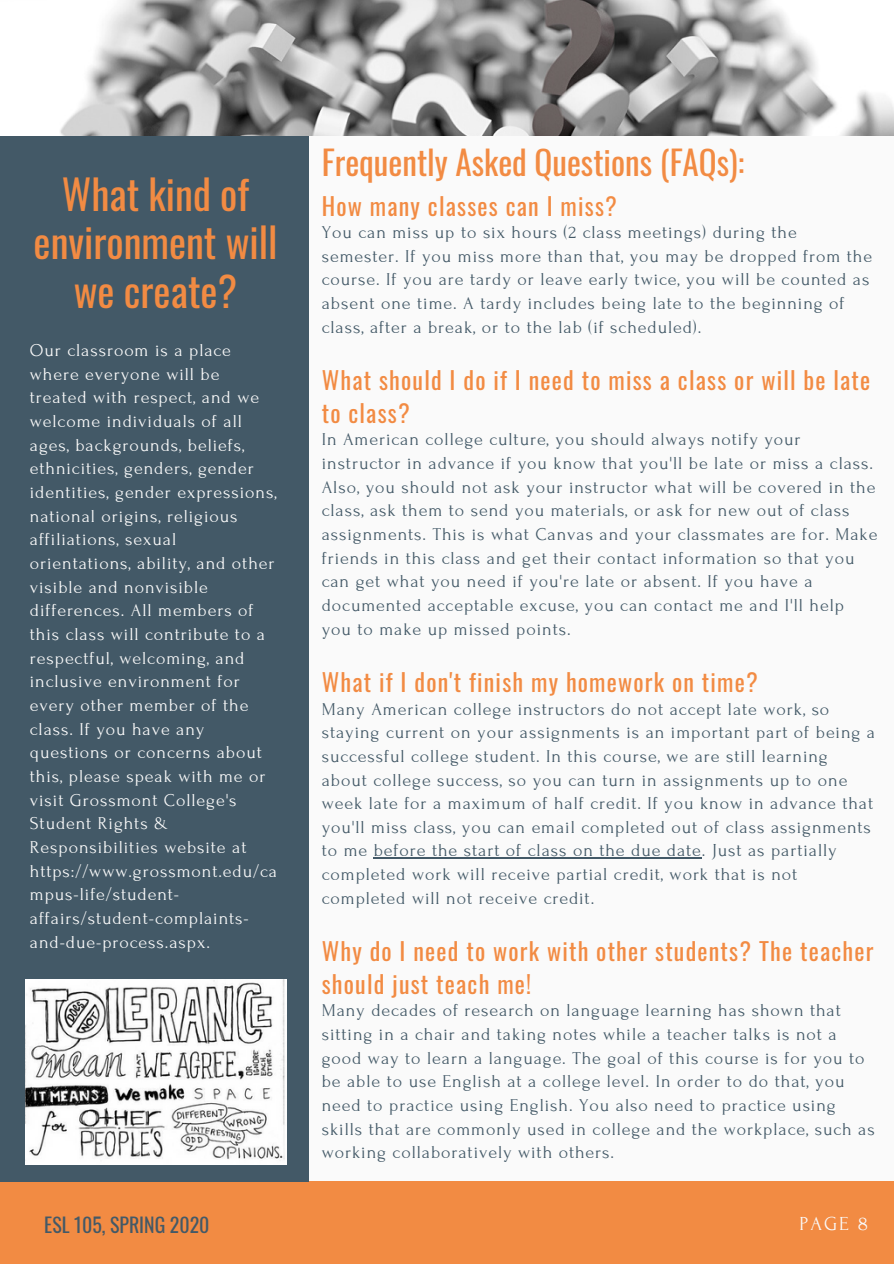
<style>
.page{position:relative;width:894px;height:1264px;background:#fff}
.page>*{position:absolute;margin:0;border:0;box-sizing:border-box;transform-origin:0 0}
.t1{font:40.5px/48.4px "Oswald";color:#f28b43;text-align:center}
.t2{font:33.15px "Oswald";color:#f28b43}
.t3{font:24px/32.7px "Oswald";letter-spacing:.05em;color:#f28b43}
.t4{font:19.8px "Oswald";color:#435967}
.t5{font:19.8px "Forum";color:#fafafa}
.t6{font:18px/23.7px "Forum";letter-spacing:.05em;color:#435967}
.t7{font:18px/23.7px "Forum";letter-spacing:.05em;color:#fafafa}
</style>
<div class="page">
<div style="left:0;top:0;width:893px;height:1263px;background:#fafafa"></div>
<div style="left:0;top:1181px;width:893px;height:82px;background:#f28b43"></div>
<div style="left:0;top:123px;width:308px;height:1058px;background:#435967"></div>
<img style="left:0;top:0;width:893px;height:135px">
<hr style="left:373px;top:857px;width:328px;height:1px;background:#435967">
<img style="left:25px;top:979px;width:261px;height:185px">
<h1 class="t1" style="left:34px;top:168px;width:245px">What kind of environment will we create?</h1>
<p class="t7" style="left:30px;top:339px;width:248px">Our classroom is a place where everyone will be treated with respect, and we welcome individuals of all ages, backgrounds, beliefs, ethnicities, genders, gender identities, gender expressions, national origins, religious affiliations, sexual orientations, ability, and other visible and nonvisible differences. All members of this class will contribute to a respectful, welcoming, and inclusive environment for every other member of the class. If you have any questions or concerns about this, please speak with me or visit Grossmont College's<br>Student Rights &amp;<br>Responsibilities website at https://www.grossmont.edu/ca mpus-life/student&shy;affairs/student-complaints&shy;and-due-process.aspx.</p>
<h2 class="t2" style="left:321px;top:136px;width:424px">Frequently Asked Questions (FAQs):</h2>
<h3 class="t3" style="left:321px;top:188px;width:296px">How many classes can I miss?</h3>
<p class="t6" style="left:321px;top:221px;width:551px">You can miss up to six hours (2 class meetings) during the semester. If you miss more than that, you may be dropped from the course. If you are tardy or leave early twice, you will be counted as absent one time. A tardy includes being late to the beginning of class, after a break, or to the lab (if scheduled).</p>
<h3 class="t3" style="left:321px;top:363px;width:550px">What should I do if I need to miss a class or will be late to class?</h3>
<p class="t6" style="left:321px;top:428px;width:557px">In American college culture, you should always notify your instructor in advance if you know that you'll be late or miss a class.<br>Also, you should not ask your instructor what will be covered in the class, ask them to send you materials, or ask for new out of class assignments. This is what Canvas and your classmates are for. Make friends in this class and get their contact information so that you can get what you need if you're late or absent. If you have a documented acceptable excuse, you can contact me and I'll help you to make up missed points.</p>
<h3 class="t3" style="left:321px;top:664px;width:437px">What if I don't finish my homework on time?</h3>
<p class="t6" style="left:321px;top:697px;width:555px">Many American college instructors do not accept late work, so staying current on your assignments is an important part of being a successful college student. In this course, we are still learning about college success, so you can turn in assignments up to one week late for a maximum of half credit. If you know in advance that you'll miss class, you can email completed out of class assignments to me before the start of class on the due date. Just as partially completed work will receive partial credit, work that is not completed will not receive credit.</p>
<h3 class="t3" style="left:321px;top:934px;width:553px">Why do I need to work with other students? The teacher should just teach me!</h3>
<p class="t6" style="left:321px;top:999px;width:554px">Many decades of research on language learning has shown that sitting in a chair and taking notes while a teacher talks is not a good way to learn a language. The goal of this course is for you to be able to use English at a college level. In order to do that, you need to practice using English. You also need to practice using skills that are commonly used in college and the workplace, such as working collaboratively with others.</p>
<p class="t4" style="left:44px;top:1209px;width:166px">ESL 105, SPRING 2020</p>
<p class="t5" style="left:799px;top:1212px;width:70px">PAGE 8</p>
</div>
